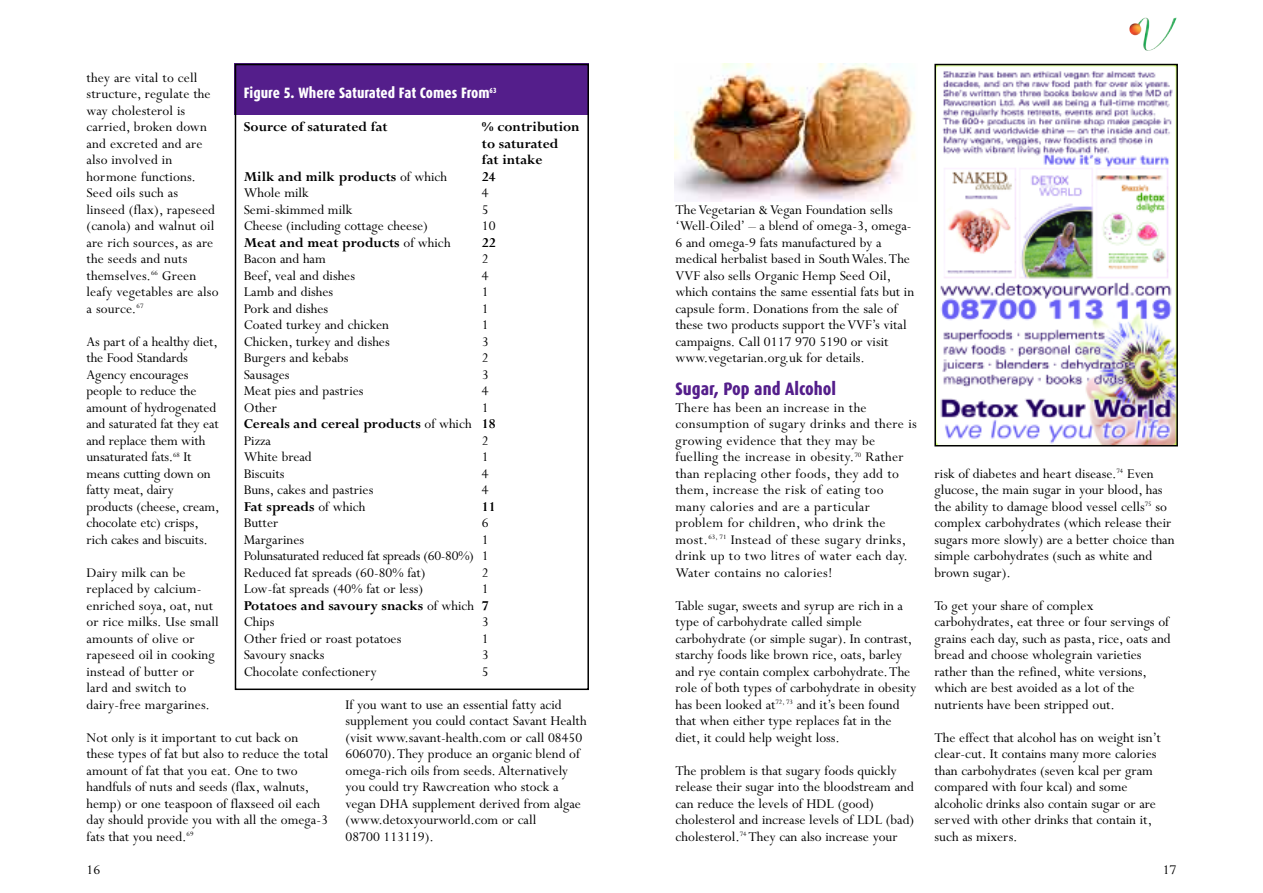
<style>
.page{position:relative;width:1263px;height:893px;background:#fff}
.page>*{position:absolute;margin:0;border:0;box-sizing:border-box;transform-origin:0 0}
.t1{font:800 18px "Dax Condensed";color:#541e8b}
.t2{font:15px/16.5px "Perpetua";color:#000}
.t3{font:15px/16.5px "Perpetua";letter-spacing:.025em;color:#000}
.t4{font:700 15px/16.5px "Perpetua";color:#000}
.t5{font:800 15px "Dax Condensed";color:#fff}
.s1{font-weight:400}
</style>
<div class="page">
<img style="left:674px;top:64px;width:241px;height:138px">
<img style="left:1129px;top:17px;width:48px;height:34px">
<div style="left:235px;top:64px;width:354px;height:51px;background:#541e8b"></div>
<div style="left:235px;top:64px;width:354px;height:626px;border:2px solid #000"></div>
<img style="left:940px;top:71px;width:235px;height:372px">
<div style="left:934px;top:64px;width:244px;height:382px;border:2px solid #000"></div>
<p class="t2" style="left:87px;top:71px;width:134px">they are vital to cell structure, regulate the way cholesterol is carried, broken down and excreted and are also involved in hormone functions.<br>Seed oils such as linseed (flax), rapeseed (canola) and walnut oil are rich sources, as are the seeds and nuts themselves.<sup>66</sup> Green leafy vegetables are also a source.<sup>67</sup></p>
<p class="t2" style="left:87px;top:335px;width:134px">As part of a healthy diet, the Food Standards<br>Agency encourages people to reduce the amount of hydrogenated and saturated fat they eat and replace them with unsaturated fats.<sup>68</sup> It means cutting down on fatty meat, dairy products (cheese, cream, chocolate etc) crisps, rich cakes and biscuits.</p>
<p class="t2" style="left:87px;top:566px;width:134px">Dairy milk can be replaced by calcium&shy;enriched soya, oat, nut or rice milks. Use small amounts of olive or rapeseed oil in cooking instead of butter or lard and switch to dairy-free margarines.</p>
<p class="t2" style="left:87px;top:731px;width:243px">Not only is it important to cut back on these types of fat but also to reduce the total amount of fat that you eat. One to two handfuls of nuts and seeds (flax, walnuts, hemp) or one teaspoon of flaxseed oil each day should provide you with all the omega-3 fats that you need.<sup>69</sup></p>
<p class="t5" style="left:244px;top:87px;width:254px">Figure 5. Where Saturated Fat Comes From<sup>63</sup></p>
<p class="t4" style="left:244px;top:120px;width:145px">Source of saturated fat</p>
<p class="t4" style="left:482px;top:120px;width:99px">% contribution to saturated<br>fat intake</p>
<p class="t4" style="left:244px;top:170px;width:205px">Milk and milk products <span class="s1">of which</span></p>
<p class="t4" style="left:482px;top:170px;width:15px">24</p>
<p class="t2" style="left:244px;top:186px;width:66px">Whole milk</p>
<p class="t2" style="left:482px;top:186px;width:8px">4</p>
<p class="t2" style="left:244px;top:203px;width:110px">Semi-skimmed milk</p>
<p class="t2" style="left:482px;top:203px;width:8px">5</p>
<p class="t2" style="left:244px;top:219px;width:186px">Cheese (including cottage cheese)</p>
<p class="t2" style="left:482px;top:219px;width:15px">10</p>
<p class="t4" style="left:244px;top:236px;width:208px">Meat and meat products <span class="s1">of which</span></p>
<p class="t4" style="left:482px;top:236px;width:15px">22</p>
<p class="t2" style="left:244px;top:252px;width:84px">Bacon and ham</p>
<p class="t2" style="left:482px;top:252px;width:8px">2</p>
<p class="t2" style="left:244px;top:269px;width:113px">Beef, veal and dishes</p>
<p class="t2" style="left:482px;top:269px;width:8px">4</p>
<p class="t2" style="left:244px;top:285px;width:91px">Lamb and dishes</p>
<p class="t2" style="left:482px;top:285px;width:8px">1</p>
<p class="t2" style="left:244px;top:302px;width:86px">Pork and dishes</p>
<p class="t2" style="left:482px;top:302px;width:8px">1</p>
<p class="t2" style="left:244px;top:318px;width:147px">Coated turkey and chicken</p>
<p class="t2" style="left:482px;top:318px;width:8px">1</p>
<p class="t2" style="left:244px;top:335px;width:147px">Chicken, turkey and dishes</p>
<p class="t2" style="left:482px;top:335px;width:8px">3</p>
<p class="t2" style="left:244px;top:351px;width:106px">Burgers and kebabs</p>
<p class="t2" style="left:482px;top:351px;width:8px">2</p>
<p class="t2" style="left:244px;top:368px;width:47px">Sausages</p>
<p class="t2" style="left:482px;top:368px;width:8px">3</p>
<p class="t2" style="left:244px;top:384px;width:121px">Meat pies and pastries</p>
<p class="t2" style="left:482px;top:384px;width:8px">4</p>
<p class="t2" style="left:244px;top:401px;width:35px">Other</p>
<p class="t4" style="left:244px;top:401px;width:253px;text-indent:238px"><span class="s1">1<br></span>Cereals and cereal products <span class="s1">of which</span> 18<br><span class="s1">Pizza</span></p>
<p class="t2" style="left:482px;top:434px;width:8px">2</p>
<p class="t2" style="left:244px;top:450px;width:70px">White bread</p>
<p class="t2" style="left:482px;top:450px;width:8px">1</p>
<p class="t2" style="left:244px;top:467px;width:42px">Biscuits</p>
<p class="t2" style="left:482px;top:467px;width:8px">4</p>
<p class="t2" style="left:244px;top:483px;width:131px">Buns, cakes and pastries</p>
<p class="t2" style="left:482px;top:483px;width:8px">4</p>
<p class="t4" style="left:244px;top:500px;width:123px">Fat spreads <span class="s1">of which</span></p>
<p class="t4" style="left:482px;top:500px;width:15px">11</p>
<p class="t2" style="left:244px;top:516px;width:36px">Butter</p>
<p class="t2" style="left:482px;top:516px;width:8px">6</p>
<p class="t2" style="left:244px;top:533px;width:62px">Margarines</p>
<p class="t2" style="left:244px;top:533px;width:246px;text-align:justify;text-indent:238px">1<br>Polunsaturated reduced fat spreads (60-80%) 1<br>Reduced fat spreads (60-80% fat)</p>
<p class="t2" style="left:482px;top:566px;width:8px">2</p>
<p class="t2" style="left:244px;top:582px;width:181px">Low-fat spreads (40% fat or less)</p>
<p class="t4" style="left:244px;top:582px;width:246px;text-align:justify;text-indent:238px"><span class="s1">1<br></span>Potatoes and savoury snacks <span class="s1">of which</span> 7<br><span class="s1">Chips</span></p>
<p class="t2" style="left:482px;top:615px;width:8px">3</p>
<p class="t2" style="left:244px;top:632px;width:159px">Other fried or roast potatoes</p>
<p class="t2" style="left:482px;top:632px;width:8px">1</p>
<p class="t2" style="left:244px;top:648px;width:82px">Savoury snacks</p>
<p class="t2" style="left:482px;top:648px;width:8px">3</p>
<p class="t2" style="left:244px;top:665px;width:134px">Chocolate confectionery</p>
<p class="t2" style="left:482px;top:665px;width:8px">5</p>
<p class="t2" style="left:345px;top:698px;width:243px">If you want to use an essential fatty acid supplement you could contact Savant Health (visit www.savant-health.com or call 08450<br>606070).They produce an organic blend of omega-rich oils from seeds.Alternatively you could try Rawcreation who stock a vegan DHA supplement derived from algae (www.detoxyourworld.com or call<br>08700 113119).</p>
<p class="t2" style="left:87px;top:863px;width:15px">16</p>
<p class="t2" style="left:675px;top:203px;width:240px">The Vegetarian &amp; Vegan Foundation sells ‘Well-Oiled’ – a blend of omega-3, omega-6 and omega-9 fats manufactured by a medical herbalist based in South Wales.The VVF also sells Organic Hemp Seed Oil, which contains the same essential fats but in capsule form. Donations from the sale of these two products support the VVF’s vital campaigns. Call 0117 970 5190 or visit www.vegetarian.org.uk for details.</p>
<p class="t1" style="left:675px;top:381px;width:162px">Sugar, Pop and Alcohol</p>
<p class="t3" style="left:675px;top:401px;width:243px">There has been an increase in the consumption of sugary drinks and there is growing evidence that they may be fuelling the increase in obesity.<sup>70</sup> Rather than replacing other foods, they add to them, increase the risk of eating too many calories and are a particular problem for children, who drink the most.<sup>63,</sup> <sup>71</sup> Instead of these sugary drinks, drink up to two litres of water each day.<br>Water contains no calories!</p>
<p class="t2" style="left:675px;top:599px;width:242px">Table sugar, sweets and syrup are rich in a type of carbohydrate called simple carbohydrate (or simple sugar). In contrast, starchy foods like brown rice, oats, barley and rye contain complex carbohydrate.The role of both types of carbohydrate in obesity has been looked at<sup>72,</sup> <sup>73</sup> and it’s been found that when either type replaces fat in the diet, it could help weight loss.</p>
<p class="t2" style="left:675px;top:764px;width:240px">The problem is that sugary foods quickly release their sugar into the bloodstream and can reduce the levels of HDL (good) cholesterol and increase levels of LDL (bad) cholesterol.<sup>74</sup> They can also increase your</p>
<p class="t2" style="left:934px;top:467px;width:242px">risk of diabetes and heart disease.<sup>74</sup> Even glucose, the main sugar in your blood, has the ability to damage blood vessel cells<sup>75</sup> so complex carbohydrates (which release their sugars more slowly) are a better choice than simple carbohydrates (such as white and brown sugar).</p>
<p class="t2" style="left:934px;top:599px;width:238px">To get your share of complex carbohydrates, eat three or four servings of grains each day, such as pasta, rice, oats and bread and choose wholegrain varieties rather than the refined, white versions, which are best avoided as a lot of the nutrients have been stripped out.</p>
<p class="t2" style="left:934px;top:731px;width:228px">The effect that alcohol has on weight isn’t clear-cut. It contains many more calories than carbohydrates (seven kcal per gram compared with four kcal) and some alcoholic drinks also contain sugar or are served with other drinks that contain it, such as mixers.</p>
<p class="t2" style="left:1163px;top:863px;width:15px">17</p>
</div>
